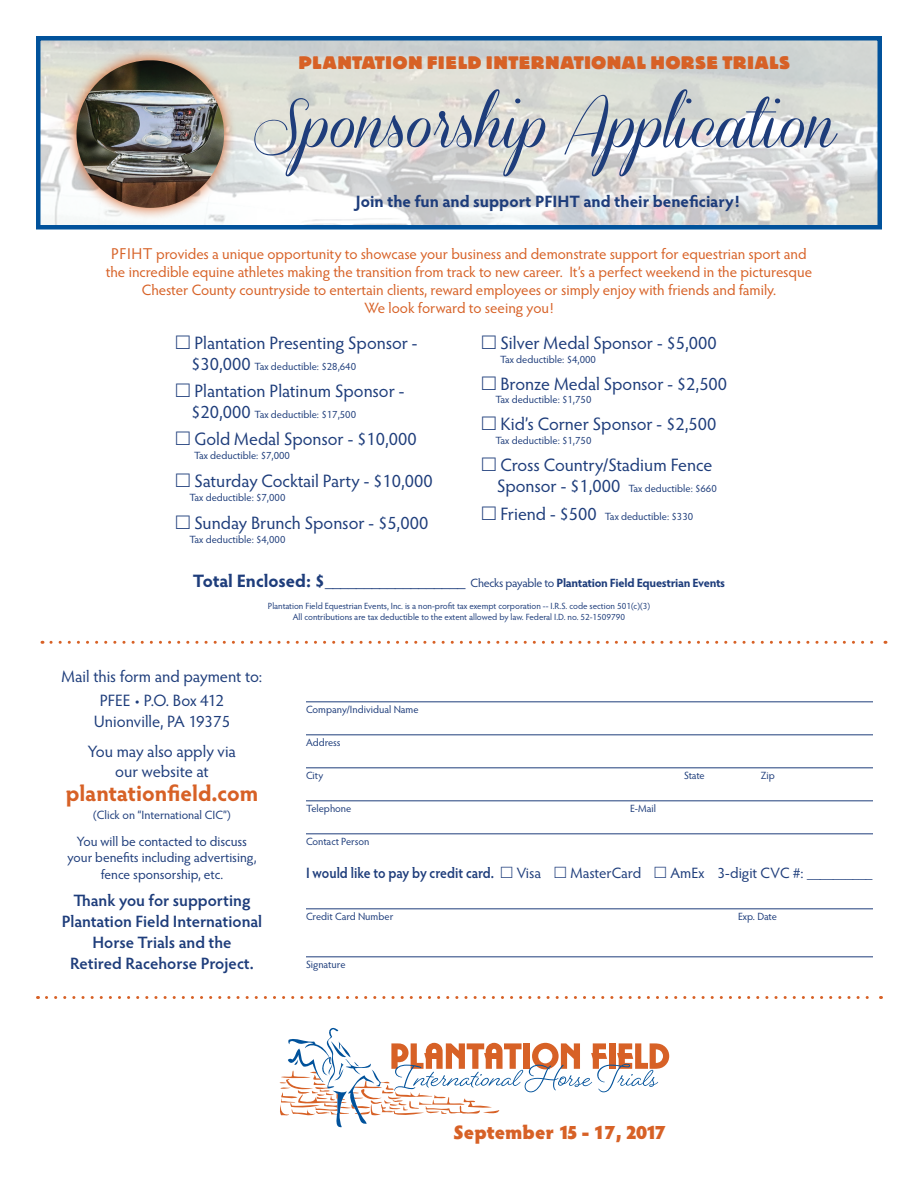
<style>
.page{position:relative;width:918px;height:1188px;background:#fff}
.page>*{position:absolute;margin:0;border:0;box-sizing:border-box;transform-origin:0 0}
.t1{font:55.5px "Coneria Script Demo";color:#1e3d7b;scale:1.1 1}
.t2{font:700 22.5px "Hypatia Sans Pro";letter-spacing:-.005em;color:#d76126}
.t3{font:900 19.5px "Hypatia Sans Pro";color:#d76126}
.t4{font:18px "Hypatia Sans Pro";color:#1e3d7b}
.t5{font:700 18px "Hypatia Sans Pro";letter-spacing:-.005em;color:#1e3d7b}
.t6{font:800 18px "Block BE";letter-spacing:.05em;color:#d76126}
.t7{font:600 16.5px/21px "Hypatia Sans Pro";color:#1e3d7b;text-align:center}
.t8{font:16.5px/24px "Hypatia Sans Pro";color:#1e3d7b;text-align:center}
.t9{font:700 16.5px "Hypatia Sans Pro";color:#1e3d7b}
.t10{font:15px/18px "Hypatia Sans Pro";color:#d76126;text-align:center}
.t11{font:15px "Hypatia Sans Pro";letter-spacing:-.005em;color:#1e3d7b}
.t12{font:13.5px/16.5px "Hypatia Sans Pro";color:#1e3d7b;text-align:center}
.t13{font:12px "Hypatia Sans Pro";color:#1e3d7b}
.t14{font:10.5px "Hypatia Sans Pro";color:#1e3d7b}
.t15{font:9px/10.5px "Hypatia Sans Pro";color:#1e3d7b;text-align:center}
.s1{font-size:15.75px}
.s2{font-family:"European Pi Three"}
.s3{font-size:18px}
.s4{font-family:"European Pi Three";font-size:18px}
.s5{font-weight:400;font-size:12px}
.s6{font-size:12px}
.s7{font-weight:600}
</style>
<div class="page">
<hr style="left:306px;top:701px;width:567px;height:1px;background:#1e3d7b">
<hr style="left:306px;top:734px;width:567px;height:1px;background:#1e3d7b">
<hr style="left:306px;top:767px;width:567px;height:1px;background:#1e3d7b">
<hr style="left:306px;top:800px;width:567px;height:1px;background:#1e3d7b">
<hr style="left:306px;top:833px;width:567px;height:1px;background:#1e3d7b">
<hr style="left:306px;top:908px;width:567px;height:1px;background:#1e3d7b">
<hr style="left:306px;top:956px;width:567px;height:1px;background:#1e3d7b">
<svg style="left:46px;top:996px;width:835px;height:3px"></svg>
<svg style="left:279px;top:1028px;width:390px;height:100px"></svg>
<img style="left:41px;top:41px;width:836px;height:184px">
<div style="left:36px;top:36px;width:846px;height:194px;border:4px solid #01529b"></div>
<svg style="left:51px;top:641px;width:835px;height:3px"></svg>
<div style="left:64px;top:48px;width:173px;height:173px;background:#d76126;opacity:.75"></div>
<img style="left:76px;top:60px;width:148px;height:148px;border-radius:73px">
<h3 class="t6" style="left:299px;top:52px;width:493px">PLANTATION FIELD INTERNATIONAL HORSE TRIALS</h3>
<h1 class="t1" style="left:253px;top:95px;width:532px">Sponsorship Application</h1>
<h3 class="t9" style="left:356px;top:189px;width:386px">Join the fun and support PFIHT and their beneficiary!</h3>
<p class="t10" style="left:106px;top:244px;width:708px"><span class="s1">PFIHT</span> provides a unique opportunity to showcase your business and demonstrate support for equestrian sport and the incredible equine athletes making the transition from track to new career. It’s a perfect weekend in the picturesque Chester County countryside to entertain clients, reward employees or simply enjoy with friends and family.<br>We look forward to seeing you!</p>
<h3 class="t4" style="left:176px;top:331px;width:244px"><span class="s2">M</span> Plantation Presenting Sponsor -</h3>
<p class="t14" style="left:191px;top:360px;width:167px"><span class="s3">$30,000</span> Tax deductible: $28,640</p>
<h3 class="t4" style="left:176px;top:379px;width:230px"><span class="s2">M</span> Plantation Platinum Sponsor -</h3>
<p class="t14" style="left:191px;top:408px;width:167px"><span class="s3">$20,000</span> Tax deductible: $17,500</p>
<h3 class="t4" style="left:176px;top:427px;width:243px"><span class="s2">M</span> Gold Medal Sponsor - $10,000</h3>
<p class="t14" style="left:194px;top:448px;width:98px">Tax deductible: $7,000</p>
<h3 class="t4" style="left:176px;top:469px;width:259px"><span class="s2">M</span> Saturday Cocktail Party - $10,000</h3>
<p class="t14" style="left:189px;top:490px;width:98px">Tax deductible: $7,000</p>
<h3 class="t4" style="left:176px;top:511px;width:254px"><span class="s2">M</span> Sunday Brunch Sponsor - $5,000</h3>
<p class="t14" style="left:189px;top:532px;width:98px">Tax deductible: $4,000</p>
<h3 class="t4" style="left:482px;top:331px;width:237px"><span class="s2">M</span> Silver Medal Sponsor - $5,000</h3>
<p class="t14" style="left:500px;top:352px;width:98px">Tax deductible: $4,000</p>
<h3 class="t4" style="left:482px;top:372px;width:247px"><span class="s2">M</span> Bronze Medal Sponsor - $2,500</h3>
<p class="t14" style="left:495px;top:393px;width:98px">Tax deductible: $1,750</p>
<h3 class="t4" style="left:482px;top:412px;width:236px"><span class="s2">M</span> Kid’s Corner Sponsor - $2,500</h3>
<p class="t14" style="left:495px;top:433px;width:98px">Tax deductible: $1,750</p>
<h3 class="t4" style="left:482px;top:453px;width:232px"><span class="s2">M</span> Cross Country/Stadium Fence</h3>
<p class="t14" style="left:497px;top:481px;width:221px"><span class="s3">Sponsor - $1,000</span> Tax deductible: $660</p>
<p class="t14" style="left:482px;top:510px;width:213px"><span class="s4">M</span> <span class="s3">Friend - $500</span> Tax deductible: $330</p>
<h3 class="t5" style="left:193px;top:568px;width:534px">Total Enclosed: $__________________ <span class="s5">Checks payable to</span> <span class="s6">Plantation Field Equestrian Events</span></h3>
<p class="t15" style="left:268px;top:601px;width:384px">Plantation Field Equestrian Events, Inc. is a non-profit tax exempt corporation -- I.R.S. code section 501(c)(3)<br>All contributions are tax deductible to the extent allowed by law. Federal I.D. no. 52-1509790</p>
<h3 class="t8" style="left:62px;top:664px;width:202px">Mail this form and payment to:<br>PFEE • P.O. Box 412</h3>
<h3 class="t8" style="left:88px;top:706px;width:150px;line-height:30px">Unionville, PA 19375<br>You may also apply via</h3>
<h3 class="t8" style="left:115px;top:759px;width:95px">our website at</h3>
<h2 class="t2" style="left:66px;top:777px;width:194px">plantationfield.com</h2>
<p class="t13" style="left:93px;top:807px;width:139px">(Click on “International CIC”)</p>
<p class="t12" style="left:67px;top:833px;width:191px">You will be contacted to discuss your benefits including advertising, fence sponsorship, etc.</p>
<h3 class="t7" style="left:62px;top:889px;width:202px">Thank you for supporting<br>Plantation Field International<br>Horse Trials and the<br>Retired Racehorse Project.</h3>
<p class="t14" style="left:306px;top:702px;width:114px">Company/Individual Name</p>
<p class="t14" style="left:306px;top:735px;width:36px">Address</p>
<p class="t14" style="left:306px;top:768px;width:19px">City</p>
<p class="t14" style="left:684px;top:768px;width:22px">State</p>
<p class="t14" style="left:761px;top:768px;width:16px">Zip</p>
<p class="t14" style="left:306px;top:801px;width:47px">Telephone</p>
<p class="t14" style="left:630px;top:801px;width:28px">E-Mail</p>
<p class="t14" style="left:306px;top:834px;width:65px">Contact Person</p>
<h3 class="t11" style="left:306px;top:863px;width:568px"><span class="s7">I would like to pay by credit card.</span> <span class="s2">M</span> Visa <span class="s2">M</span> MasterCard <span class="s2">M</span> AmEx 3-digit CVC #: __________</h3>
<p class="t14" style="left:306px;top:909px;width:89px">Credit Card Number</p>
<p class="t14" style="left:738px;top:909px;width:40px">Exp. Date</p>
<p class="t14" style="left:306px;top:957px;width:41px">Signature</p>
<h3 class="t3" style="left:453px;top:1118px;width:214px">September 15 - 17, 2017</h3>
</div>
